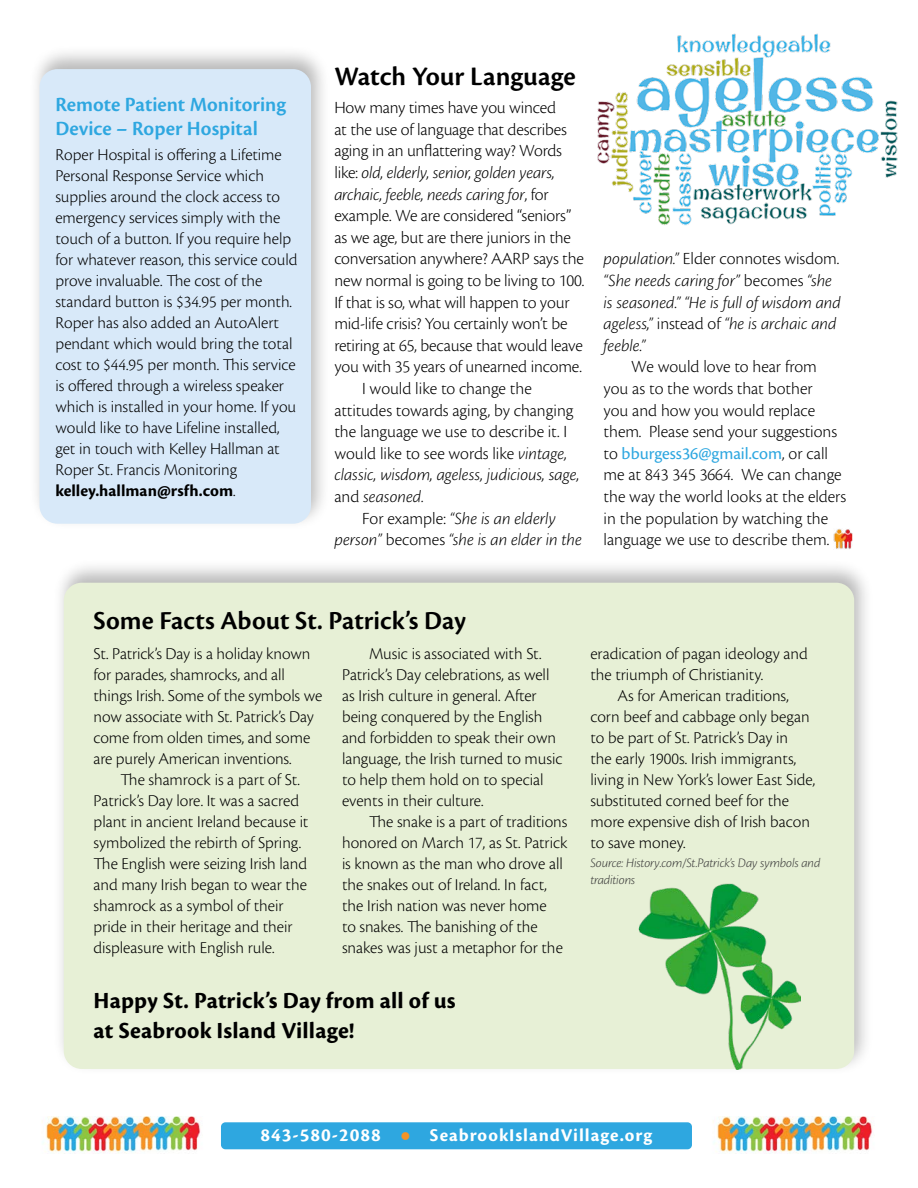
<style>
.page{position:relative;width:918px;height:1188px;background:#fff}
.page>*{position:absolute;margin:0;border:0;box-sizing:border-box;transform-origin:0 0}
.Article_title01{font:600 27.75px "Cronos Pro";color:#000}
.Article_title01-2{font:600 27px "Cronos Pro";color:#000}
.Quote_blue{font:700 24px/30px "Cronos Pro";letter-spacing:.01em;color:#000}
.Article_title02{font:600 21px/24px "Cronos Pro";color:#2ea7e0}
.t1{font:700 18.75px "Cronos Pro";letter-spacing:.055em;color:#fff}
.Body_flush{font:300 17.7px/21.6px "Cronos Pro";letter-spacing:-.01em;color:#000}
.Body{font:300 17.7px/21.6px "Cronos Pro";color:#000}
.Body-2{font:italic 300 17.7px/21.6px "Cronos Pro";letter-spacing:-.005em;color:#000;text-align:center}
.Body-3{font:300 17.25px/21px "Cronos Pro";color:#000}
.Body_flush-2{font:300 17.25px/21px "Cronos Pro";letter-spacing:-.005em;color:#000}
.Body-4{font:italic 300 13.5px/16.5px "Cronos Pro";letter-spacing:-.015em;color:#3c3c3b}
.s1{font-weight:700}
.s2{font-style:italic}
.s3{font-style:normal}
.s4{font-weight:400;color:#2ea7e0}
.s5{font-size:19.5px}
.s6{color:#f49427}
</style>
<div class="page">
<img style="left:42px;top:1116px;width:159px;height:38px">
<div style="left:221px;top:1122px;width:471px;height:27px;background:#2ea7e0;border-radius:4px"></div>
<img style="left:713px;top:1116px;width:160px;height:37px">
<div style="left:53px;top:558px;width:821px;height:517px;background:#000;opacity:.28"></div>
<div style="left:64px;top:583px;width:790px;height:486px;background:#e7f0d6;border-radius:18px"></div>
<img style="left:833px;top:529px;width:19px;height:20px">
<div style="left:29px;top:45px;width:302px;height:485px;background:#000;opacity:.28"></div>
<div style="left:40px;top:69px;width:271px;height:455px;background:#d8e9f9;border-radius:18px"></div>
<img style="left:597px;top:33px;width:301px;height:192px">
<img style="left:614px;top:883px;width:187px;height:187px">
<p class="Article_title02" style="left:55px;top:92px;width:232px">Remote Patient Monitoring<br>Device – Roper Hospital</p>
<p class="Body_flush-2" style="left:55px;top:144px;width:244px">Roper Hospital is offering a Lifetime Personal Response Service which supplies around the clock access to emergency services simply with the touch of a button. If you require help for whatever reason, this service could prove invaluable. The cost of the standard button is $34.95 per month.<br>Roper has also added an AutoAlert pendant which would bring the total cost to $44.95 per month. This service is offered through a wireless speaker which is installed in your home. If you would like to have Lifeline installed, get in touch with Kelley Hallman at Roper St. Francis Monitoring <span class="s1">kelley.hallman@rsfh.com</span>.</p>
<p class="Article_title01" style="left:334px;top:61px;width:243px">Watch Your Language</p>
<p class="Body_flush" style="left:334px;top:97px;width:252px">How many times have you winced<br>at the use of language that describes aging in an unflattering way? Words like: <span class="s2">old, elderly, senior, golden years, archaic, feeble, needs caring for</span>, for example. We are considered “seniors” as we age, but are there juniors in the conversation anywhere? AARP says the new normal is going to be living to 100.<br>If that is so, what will happen to your mid-life crisis? You certainly won’t be retiring at 65, because that would leave you with 35 years of unearned income.</p>
<p class="Body" style="left:334px;top:378px;width:246px;text-indent:28px">I would like to change the attitudes towards aging, by changing the language we use to describe it. I would like to see words like <span class="s2">vintage, classic, wisdom, ageless, judicious, sage, </span>and <span class="s2">seasoned.</span></p>
<p class="Body-2" style="left:334px;top:507px;width:249px"><span class="s3">For example:</span> “She is an elderly<br>person” <span class="s3">becomes</span> “she is an elder in the</p>
<p class="Body-2" style="left:604px;top:248px;width:239px;text-align:left">population.” <span class="s3">Elder connotes wisdom. </span>“She needs caring for” <span class="s3">becomes</span> “she is seasoned.” “He is full of wisdom and ageless,” <span class="s3">instead of</span> “he is archaic and feeble.”</p>
<p class="Body" style="left:604px;top:356px;width:244px;text-indent:28px">We would love to hear from you as to the words that bother<br>you and how you would replace them. Please send your suggestions to <span class="s4">bburgess36@gmail.com</span>, or call me at 843 345 3664. We can change the way the world looks at the elders in the population by watching the language we use to describe them.</p>
<p class="Article_title01-2" style="left:94px;top:605px;width:374px">Some Facts About St. Patrick’s Day</p>
<p class="Body_flush-2" style="left:94px;top:643px;width:230px">St. Patrick’s Day is a holiday known for parades, shamrocks, and all things Irish. Some of the symbols we now associate with St. Patrick’s Day come from olden times, and some are purely American inventions.</p>
<p class="Body-3" style="left:94px;top:769px;width:216px;text-indent:27px">The shamrock is a part of St.<br>Patrick’s Day lore. It was a sacred plant in ancient Ireland because it symbolized the rebirth of Spring.<br>The English were seizing Irish land and many Irish began to wear the shamrock as a symbol of their pride in their heritage and their displeasure with English rule.</p>
<p class="Body-3" style="left:342px;top:643px;width:222px;text-indent:27px">Music is associated with St.<br>Patrick’s Day celebrations, as well as Irish culture in general. After being conquered by the English and forbidden to speak their own language, the Irish turned to music to help them hold on to special events in their culture.</p>
<p class="Body-3" style="left:342px;top:811px;width:227px;text-indent:27px">The snake is a part of traditions honored on March 17, as St. Patrick is known as the man who drove all the snakes out of Ireland. In fact, the Irish nation was never home<br>to snakes. The banishing of the snakes was just a metaphor for the</p>
<p class="Quote_blue" style="left:94px;top:986px;width:364px">Happy St. Patrick’s Day from all of us at Seabrook Island Village!</p>
<p class="Body-3" style="left:590px;top:643px;width:219px">eradication of pagan ideology and the triumph of Christianity.</p>
<p class="Body-3" style="left:590px;top:685px;width:227px;text-indent:27px">As for American traditions, corn beef and cabbage only began to be part of St. Patrick’s Day in<br>the early 1900s. Irish immigrants, living in New York’s lower East Side, substituted corned beef for the more expensive dish of Irish bacon to save money.</p>
<p class="Body-4" style="left:590px;top:855px;width:232px">Source: History.com/St.Patrick’s Day symbols and traditions</p>
<p class="t1" style="left:260px;top:1125px;width:393px"><span class="s5">843-580-2088</span> <span class="s6">●</span> SeabrookIslandVillage.org</p>
</div>
